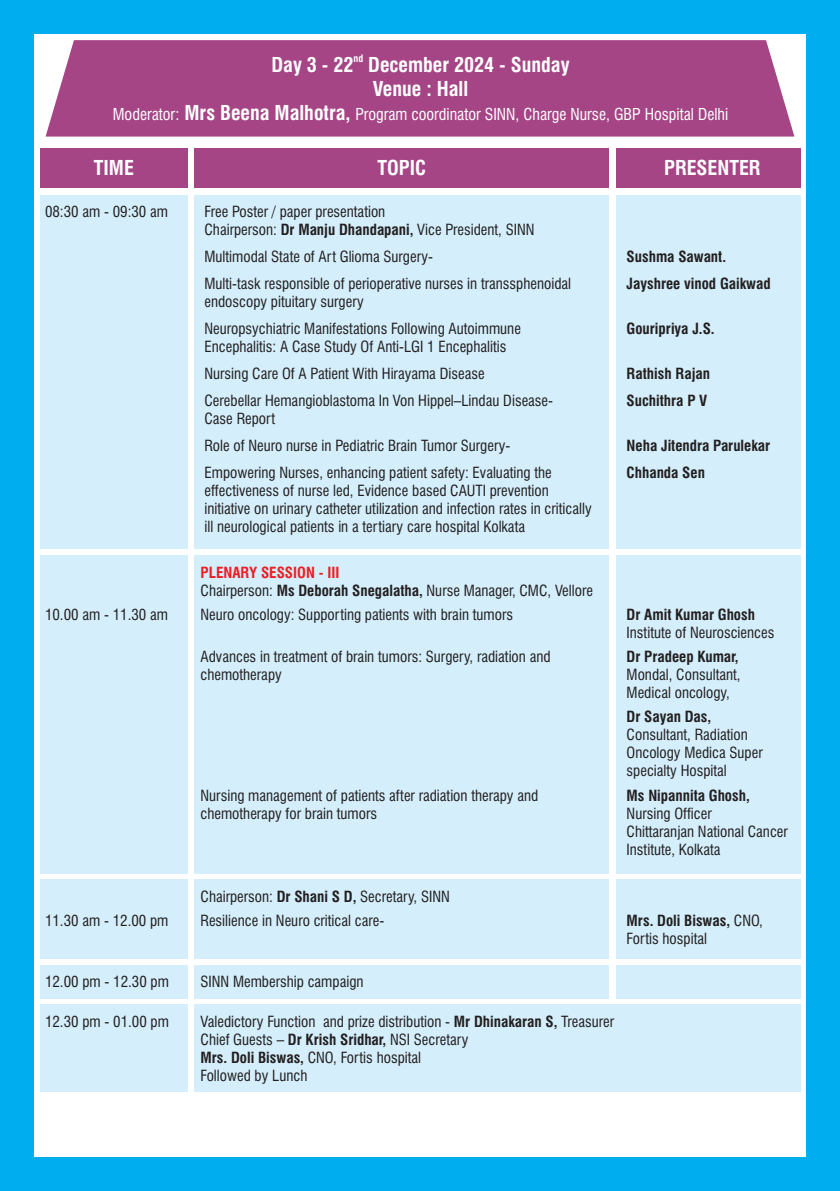
<style>
.page{position:relative;width:840px;height:1191px;background:#fff}
.page>*{position:absolute;margin:0;border:0;box-sizing:border-box;transform-origin:0 0}
.t1{font:700 condensed 20px/24px "Swiss 721 BT";color:#fff;text-align:center}
.t2{font:condensed 16px "Swiss 721 BT";color:#fff}
.t3{font:condensed 15px/18px "Swiss 721 BT";color:#231f20}
.t4{font:700 condensed 15px "Swiss 721 BT";color:#231f20}
.t5{font:700 condensed 15px "Swiss 721 BT";color:#ee1d23}
.t6{font:700 condensed 10px "Swiss 721 BT";color:#fff}
.s1{font-weight:700;font-size:20px}
.s2{font-weight:700}
</style>
<div class="page">
<div style="left:0;top:0;width:839px;height:1191px;background:#00aeef"></div>
<div style="left:34px;top:34px;width:771px;height:1123px;background:#fff"></div>
<div style="left:40px;top:148px;width:147px;height:40px;background:#a54586"></div>
<div style="left:40px;top:195px;width:147px;height:353px;background:#d4effb"></div>
<div style="left:194px;top:148px;width:414px;height:40px;background:#a54586"></div>
<div style="left:46px;top:40px;width:748px;height:97px;background:#a54586"></div>
<div style="left:194px;top:195px;width:414px;height:353px;background:#d4effb"></div>
<div style="left:615px;top:148px;width:184px;height:40px;background:#a54586"></div>
<div style="left:615px;top:195px;width:184px;height:353px;background:#d4effb"></div>
<div style="left:40px;top:555px;width:147px;height:318px;background:#d4effb"></div>
<div style="left:40px;top:879px;width:147px;height:80px;background:#d4effb"></div>
<div style="left:40px;top:964px;width:147px;height:34px;background:#d4effb"></div>
<div style="left:40px;top:1004px;width:147px;height:87px;background:#d4effb"></div>
<div style="left:194px;top:555px;width:414px;height:318px;background:#d4effb"></div>
<div style="left:194px;top:879px;width:414px;height:80px;background:#d4effb"></div>
<div style="left:194px;top:964px;width:414px;height:34px;background:#d4effb"></div>
<div style="left:194px;top:1004px;width:605px;height:87px;background:#d4effb"></div>
<div style="left:615px;top:555px;width:184px;height:318px;background:#d4effb"></div>
<div style="left:615px;top:879px;width:184px;height:80px;background:#d4effb"></div>
<div style="left:615px;top:964px;width:184px;height:34px;background:#d4effb"></div>
<p class="t6" style="left:353px;top:54px;width:11px">nd</p>
<h1 class="t1" style="left:271px;top:54px;width:299px">Day 3 - 22 December 2024 - Sunday<br>Venue : Hall</h1>
<p class="t2" style="left:113px;top:107px;width:616px">Moderator: <span class="s1">Mrs Beena Malhotra,</span> Program coordinator SINN, Charge Nurse, GBP Hospital Delhi</p>
<h1 class="t1" style="left:94px;top:158px;width:42px">TIME</h1>
<h1 class="t1" style="left:377px;top:158px;width:50px">TOPIC</h1>
<h1 class="t1" style="left:663px;top:158px;width:98px">PRESENTER</h1>
<p class="t3" style="left:45px;top:204px;width:124px">08:30 am - 09:30 am</p>
<p class="t3" style="left:204px;top:204px;width:331px">Free Poster / paper presentation<br>Chairperson: <span class="s2">Dr Manju Dhandapani,</span> Vice President, SINN</p>
<p class="t3" style="left:204px;top:249px;width:230px">Multimodal State of Art Glioma Surgery-</p>
<p class="t4" style="left:626px;top:251px;width:101px">Sushma Sawant.</p>
<p class="t3" style="left:204px;top:276px;width:368px">Multi-task responsible of perioperative nurses in transsphenoidal</p>
<p class="t4" style="left:626px;top:278px;width:145px">Jayshree vinod Gaikwad</p>
<p class="t3" style="left:204px;top:290px;width:318px;line-height:27px">endoscopy pituitary surgery<br>Neuropsychiatric Manifestations Following Autoimmune</p>
<p class="t4" style="left:626px;top:323px;width:89px">Gouripriya J.S.</p>
<p class="t3" style="left:204px;top:335px;width:303px;line-height:27px">Encephalitis: A Case Study Of Anti-LGI 1 Encephalitis<br>Nursing Care Of A Patient With Hirayama Disease</p>
<p class="t4" style="left:626px;top:368px;width:85px">Rathish Rajan</p>
<p class="t3" style="left:204px;top:393px;width:350px">Cerebellar Hemangioblastoma In Von Hippel–Lindau Disease-</p>
<p class="t4" style="left:626px;top:395px;width:82px">Suchithra P V</p>
<p class="t3" style="left:204px;top:407px;width:307px;line-height:27px">Case Report<br>Role of Neuro nurse in Pediatric Brain Tumor Surgery-</p>
<p class="t4" style="left:626px;top:440px;width:145px">Neha Jitendra Parulekar</p>
<p class="t3" style="left:204px;top:465px;width:348px">Empowering Nurses, enhancing patient safety: Evaluating the</p>
<p class="t4" style="left:626px;top:467px;width:80px">Chhanda Sen</p>
<p class="t3" style="left:204px;top:483px;width:388px">effectiveness of nurse led, Evidence based CAUTI prevention initiative on urinary catheter utilization and infection rates in critically ill neurological patients in a tertiary care hospital Kolkata</p>
<p class="t5" style="left:200px;top:566px;width:140px">PLENARY SESSION - III</p>
<p class="t3" style="left:200px;top:582px;width:394px">Chairperson: <span class="s2">Ms Deborah Snegalatha,</span> Nurse Manager, CMC, Vellore</p>
<p class="t3" style="left:45px;top:607px;width:124px">10.00 am - 11.30 am</p>
<p class="t3" style="left:200px;top:607px;width:314px">Neuro oncology: Supporting patients with brain tumors</p>
<p class="t4" style="left:626px;top:608px;width:130px">Dr Amit Kumar Ghosh</p>
<p class="t3" style="left:626px;top:625px;width:149px">Institute of Neurosciences</p>
<p class="t3" style="left:200px;top:649px;width:351px">Advances in treatment of brain tumors: Surgery, radiation and chemotherapy</p>
<p class="t4" style="left:626px;top:651px;width:113px">Dr Pradeep Kumar,</p>
<p class="t3" style="left:626px;top:667px;width:115px">Mondal, Consultant,<br>Medical oncology,</p>
<p class="t4" style="left:626px;top:711px;width:86px">Dr Sayan Das,</p>
<p class="t3" style="left:626px;top:727px;width:138px">Consultant, Radiation<br>Oncology Medica Super specialty Hospital</p>
<p class="t3" style="left:200px;top:787px;width:339px">Nursing management of patients after radiation therapy and chemotherapy for brain tumors</p>
<p class="t3" style="left:200px;top:889px;width:251px">Chairperson: <span class="s2">Dr Shani S D,</span> Secretary, SINN</p>
<p class="t4" style="left:626px;top:789px;width:125px">Ms Nipannita Ghosh,</p>
<p class="t3" style="left:626px;top:805px;width:163px">Nursing Officer<br>Chittaranjan National Cancer<br>Institute, Kolkata</p>
<p class="t3" style="left:45px;top:913px;width:125px">11.30 am - 12.00 pm</p>
<p class="t3" style="left:200px;top:913px;width:185px">Resilience in Neuro critical care-</p>
<p class="t3" style="left:626px;top:913px;width:138px"><span class="s2">Mrs. Doli Biswas,</span> CNO,<br>Fortis hospital</p>
<p class="t3" style="left:45px;top:974px;width:125px">12.00 pm - 12.30 pm</p>
<p class="t3" style="left:200px;top:974px;width:164px">SINN Membership campaign</p>
<p class="t3" style="left:45px;top:1014px;width:125px">12.30 pm - 01.00 pm</p>
<p class="t3" style="left:200px;top:1014px;width:415px">Valedictory Function and prize distribution - <span class="s2">Mr Dhinakaran S,</span> Treasurer Chief Guests – <span class="s2">Dr Krish Sridhar,</span> NSI Secretary<br><span class="s2">Mrs. Doli Biswas,</span> CNO, Fortis hospital<br>Followed by Lunch</p>
</div>
